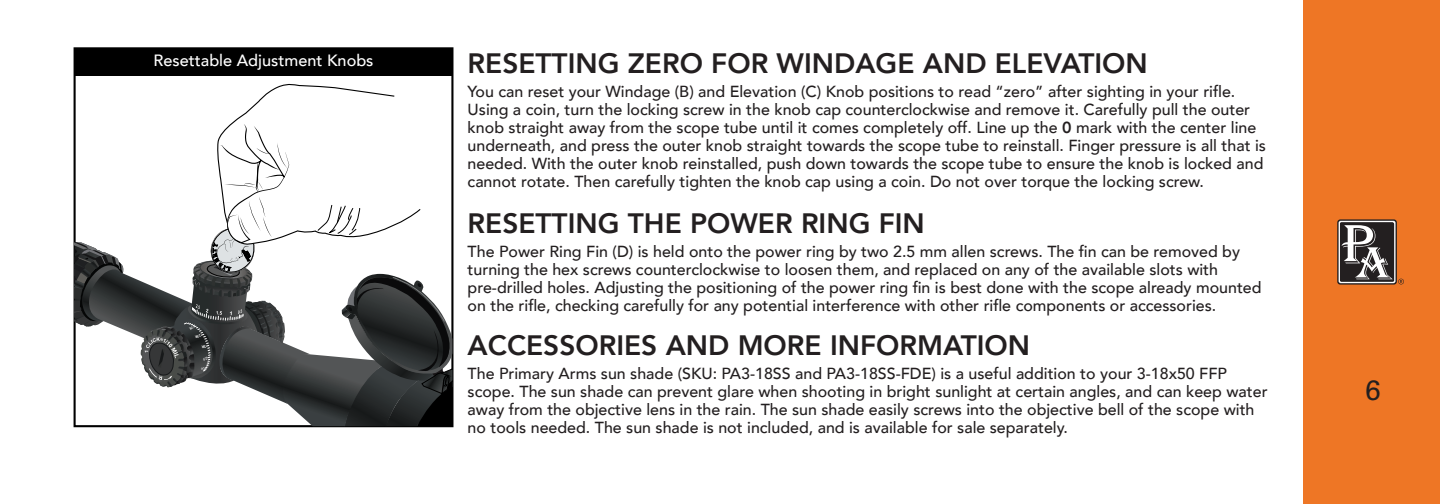
<style>
.page{position:relative;width:1440px;height:504px;background:#fff}
.page>*{position:absolute;margin:0;border:0;box-sizing:border-box;transform-origin:0 0}
.t1{font:800 28px "Avenir";color:#231f20}
.t2{font:28px "Univers LT Std";color:#231f20}
.t3{font:500 16.2px "Avenir";color:#fff}
.t4{font:500 16px/18px "Avenir";color:#231f20}
.t5{font:700 3.8px "Arial";color:#fff;scale:.74 1}
.s1{font-weight:800}
</style>
<div class="page">
<div style="left:1303px;top:0;width:137px;height:504px;background:#ee7625"></div>
<svg style="left:1337px;top:219px;width:60px;height:66px"></svg>
<svg style="left:1339px;top:221px;width:57px;height:62px"></svg>
<div style="left:1340px;top:222px;width:54px;height:60px;background:#231f20;border-radius:2px"></div>
<svg style="left:1342px;top:225px;width:62px;height:59px"></svg>
<div style="left:75px;top:48px;width:378px;height:28px;background:#000"></div>
<svg style="left:230px;top:83px;width:165px;height:41px"></svg>
<svg style="left:75px;top:242px;width:50px;height:85px"></svg>
<svg style="left:140px;top:124px;width:314px;height:302px"></svg>
<p class="t3" style="left:154px;top:47px;width:222px">Resettable Adjustment Knobs</p>
<p class="t5" style="left:202px;top:338px;width:9px;rotate:158deg">2.5R</p>
<h1 class="t1" style="left:468px;top:41px;width:682px">RESETTING ZERO FOR WINDAGE AND ELEVATION</h1>
<p class="t4" style="left:468px;top:82px;width:800px">You can reset your Windage (B) and Elevation (C) Knob positions to read “zero” after sighting in your rifle.<br>Using a coin, turn the locking screw in the knob cap counterclockwise and remove it. Carefully pull the outer knob straight away from the scope tube until it comes completely off. Line up the <span class="s1">0</span> mark with the center line underneath, and press the outer knob straight towards the scope tube to reinstall. Finger pressure is all that is needed. With the outer knob reinstalled, push down towards the scope tube to ensure the knob is locked and cannot rotate. Then carefully tighten the knob cap using a coin. Do not over torque the locking screw.</p>
<h1 class="t1" style="left:468px;top:202px;width:459px">RESETTING THE POWER RING FIN</h1>
<p class="t4" style="left:468px;top:242px;width:795px">The Power Ring Fin (D) is held onto the power ring by two 2.5 mm allen screws. The fin can be removed by turning the hex screws counterclockwise to loosen them, and replaced on any of the available slots with pre-drilled holes. Adjusting the positioning of the power ring fin is best done with the scope already mounted on the rifle, checking carefully for any potential interference with other rifle components or accessories.</p>
<h1 class="t1" style="left:468px;top:324px;width:564px">ACCESSORIES AND MORE INFORMATION</h1>
<p class="t4" style="left:468px;top:363px;width:801px">The Primary Arms sun shade (SKU: PA3-18SS and PA3-18SS-FDE) is a useful addition to your 3-18x50 FFP scope. The sun shade can prevent glare when shooting in bright sunlight at certain angles, and can keep water away from the objective lens in the rain. The sun shade easily screws into the objective bell of the scope with no tools needed. The sun shade is not included, and is available for sale separately.</p>
<h1 class="t2" style="left:1365px;top:374px;width:17px">6</h1>
</div>
